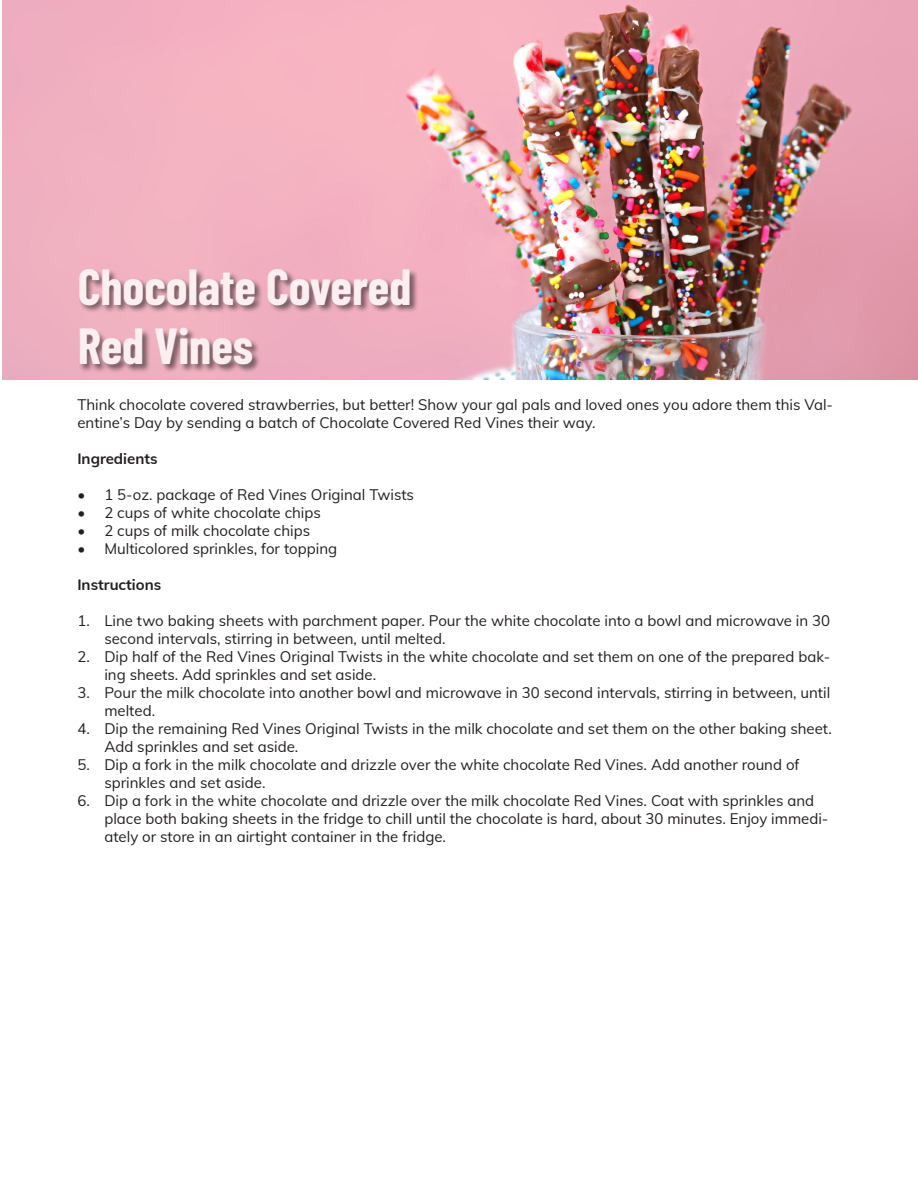
<style>
.page{position:relative;width:918px;height:1188px;background:#fff}
.page>*{position:absolute;margin:0;border:0;box-sizing:border-box;transform-origin:0 0}
.t1{font:700 49.5px/59.4px "Barlow Condensed";color:#fff}
.t2{font:15px/18px "Muli";color:#231f20}
.t3{font:700 15px "Muli";color:#231f20}
</style>
<div class="page">
<img style="left:2px;top:0;width:916px;height:380px">
<div style="left:78px;top:269px;width:341px;height:105px;background:#231f20;opacity:.75"></div>
<h1 class="t1" style="left:77px;top:254px;width:336px">Chocolate Covered<br>Red Vines</h1>
<p class="t2" style="left:77px;top:395px;width:757px">Think chocolate covered strawberries, but better! Show your gal pals and loved ones you adore them this Val&shy;entine’s Day by sending a batch of Chocolate Covered Red Vines their way.</p>
<p class="t3" style="left:77px;top:448px;width:82px">Ingredients</p>
<p class="t2" style="left:77px;top:485px;width:338px">• 1 5-oz. package of Red Vines Original Twists</p>
<p class="t2" style="left:77px;top:503px;width:245px">• 2 cups of white chocolate chips</p>
<p class="t2" style="left:77px;top:521px;width:234px">• 2 cups of milk chocolate chips</p>
<p class="t2" style="left:77px;top:539px;width:261px">• Multicolored sprinkles, for topping</p>
<p class="t3" style="left:77px;top:574px;width:85px">Instructions</p>
<p class="t2" style="left:104px;top:611px;width:727px;text-indent:-27px">1. Line two baking sheets with parchment paper. Pour the white chocolate into a bowl and microwave in 30 second intervals, stirring in between, until melted.</p>
<p class="t2" style="left:104px;top:647px;width:727px;text-indent:-27px">2. Dip half of the Red Vines Original Twists in the white chocolate and set them on one of the prepared bak&shy;ing sheets. Add sprinkles and set aside.</p>
<p class="t2" style="left:104px;top:683px;width:727px;text-indent:-27px">3. Pour the milk chocolate into another bowl and microwave in 30 second intervals, stirring in between, until melted.</p>
<p class="t2" style="left:104px;top:719px;width:729px;text-indent:-27px">4. Dip the remaining Red Vines Original Twists in the milk chocolate and set them on the other baking sheet.<br>Add sprinkles and set aside.</p>
<p class="t2" style="left:104px;top:755px;width:697px;text-indent:-27px">5. Dip a fork in the milk chocolate and drizzle over the white chocolate Red Vines. Add another round of sprinkles and set aside.</p>
<p class="t2" style="left:104px;top:791px;width:725px;text-indent:-27px">6. Dip a fork in the white chocolate and drizzle over the milk chocolate Red Vines. Coat with sprinkles and place both baking sheets in the fridge to chill until the chocolate is hard, about 30 minutes. Enjoy immedi&shy;ately or store in an airtight container in the fridge.</p>
</div>
